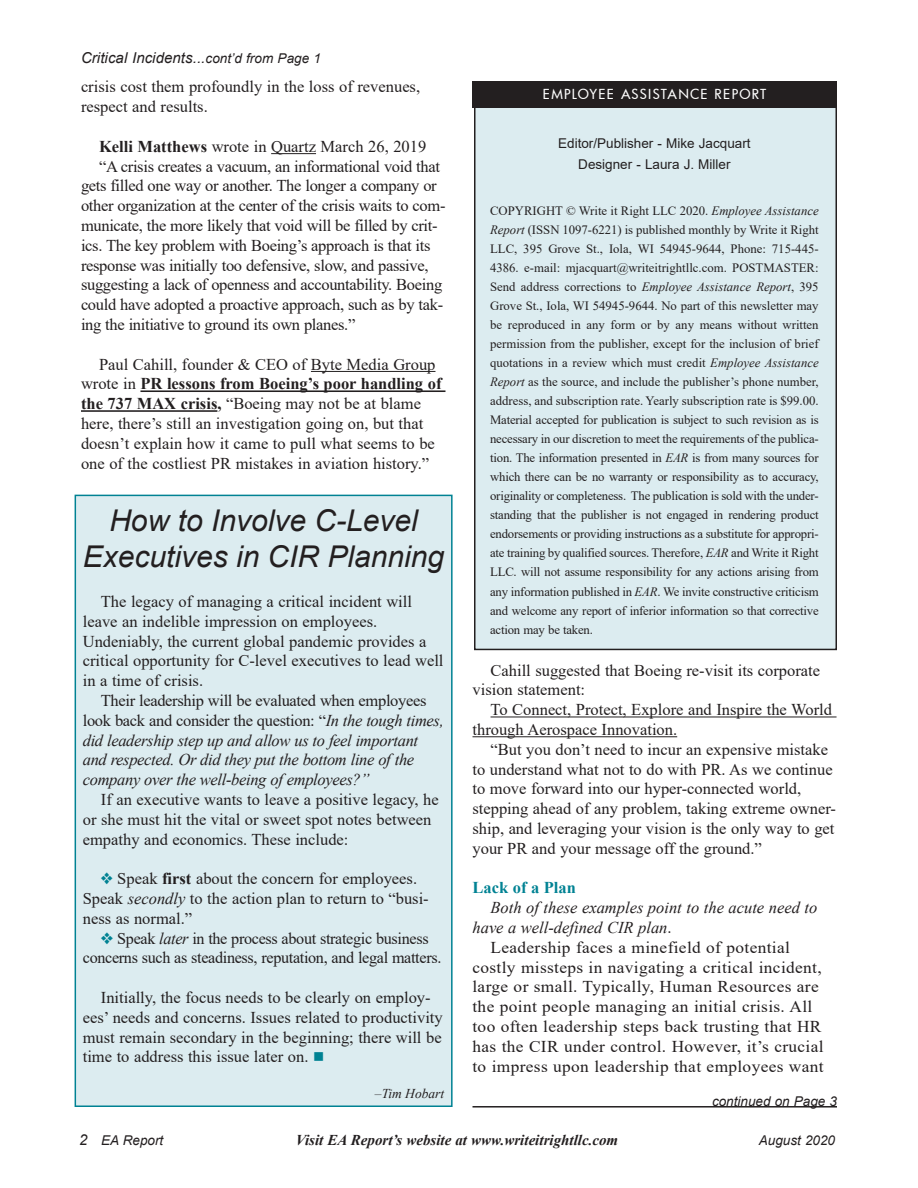
<style>
.page{position:relative;width:918px;height:1188px;background:#fff}
.page>*{position:absolute;margin:0;border:0;box-sizing:border-box;transform-origin:0 0}
.Subhead{font:italic 30px/36px "Arial";color:#231f20;text-align:center}
.Body_Copy{font:16.5px/19.8px "Times New Roman";color:#231f20}
.Body_Copy-2{font:16.5px/19.8px "Times New Roman";letter-spacing:-.02em;color:#231f20}
.Body_Copy-3{font:16.5px/19.8px "Times New Roman";letter-spacing:.02em;color:#231f20;scale:1.05 1}
.Body_Copy-4{font:italic 16.5px/19.8px "Times New Roman";letter-spacing:-.02em;color:#231f20}
.Body_Copy-5{font:italic 16.5px/19.8px "Times New Roman";color:#231f20}
.Body_Heading{font:700 16.5px "Times New Roman";color:#008293}
.t1{font:italic 700 15px "Times New Roman";color:#231f20}
.Body_Copy-6{font:italic 15px "Arial";letter-spacing:.005em;color:#231f20}
.t2{font:13.5px "Arial";color:#231f20}
.t3{font:italic 13.5px "Arial";color:#231f20}
.t4{font:500 13.5px "Futura";letter-spacing:.095em;color:#fff}
.Source{font:italic 13.5px "Times New Roman";color:#231f20}
.t5{font:12.75px/19px "Times New Roman";letter-spacing:-.015em;color:#231f20;text-align:justify}
.s1{font-size:13.5px}
.s2{font-weight:700}
.s3{font-style:normal}
.s4{color:#008293}
.s5{font-style:italic}
.s6{font-size:15px}
</style>
<div class="page">
<hr style="left:271px;top:153px;width:45px;height:1px;background:#231f20">
<hr style="left:311px;top:371px;width:124px;height:1px;background:#231f20">
<hr style="left:140px;top:390px;width:305px;height:2px;background:#231f20">
<hr style="left:81px;top:410px;width:136px;height:2px;background:#231f20">
<hr style="left:491px;top:717px;width:346px;height:1px;background:#231f20">
<hr style="left:472px;top:736px;width:205px;height:1px;background:#231f20">
<div style="left:475px;top:106px;width:361px;height:543px;background:#dcecf0"></div>
<div style="left:474px;top:105px;width:363px;height:545px;border:2px solid #231f20"></div>
<div style="left:472px;top:81px;width:365px;height:27px;background:#231f20"></div>
<hr style="left:472px;top:1106px;width:365px;height:2px;background:#231f20">
<div style="left:75px;top:495px;width:377px;height:611px;background:#dcecf0"></div>
<div style="left:75px;top:495px;width:378px;height:612px;border:2px solid #008293"></div>
<p class="Body_Copy-6" style="left:81px;top:48px;width:242px">Critical Incidents...<span class="s1">cont’d from Page 1</span></p>
<p class="Body_Copy" style="left:81px;top:76px;width:341px">crisis cost them profoundly in the loss of revenues, respect and results.</p>
<p class="Body_Copy" style="left:99px;top:136px;width:329px"><span class="s2">Kelli Matthews</span> wrote in Quartz March 26, 2019</p>
<p class="Body_Copy-2" style="left:81px;top:156px;width:366px;text-indent:18px">“A crisis creates a vacuum, an informational void that gets filled one way or another. The longer a company or other organization at the center of the crisis waits to com&shy;municate, the more likely that void will be filled by crit&shy;ics. The key problem with Boeing’s approach is that its response was initially too defensive, slow, and passive, suggesting a lack of openness and accountability. Boeing could have adopted a proactive approach, such as by tak&shy;ing the initiative to ground its own planes.”</p>
<p class="Body_Copy" style="left:81px;top:354px;width:362px;text-indent:18px">Paul Cahill, founder &amp; CEO of Byte Media Group wrote in <span class="s2">PR lessons from Boeing’s poor handling of the 737 MAX crisis,</span> “Boeing may not be at blame here, there’s still an investigation going on, but that doesn’t explain how it came to pull what seems to be one of the costliest PR mistakes in aviation history.”</p>
<p class="Subhead" style="left:83px;top:503px;width:363px">How to Involve C-Level<br>Executives in CIR Planning</p>
<p class="Body_Copy" style="left:83px;top:591px;width:362px;text-indent:18px">The legacy of managing a critical incident will leave an indelible impression on employees.<br>Undeniably, the current global pandemic provides a critical opportunity for C-level executives to lead well in a time of crisis.</p>
<p class="Body_Copy-4" style="left:83px;top:690px;width:362px;text-indent:18px"><span class="s3">Their leadership will be evaluated when employees look back and consider the question: “</span>In the tough times, did leadership step up and allow us to feel important and respected. Or did they put the bottom line of the company over the well-being of employees?”</p>
<p class="Body_Copy" style="left:83px;top:789px;width:358px;text-indent:18px">If an executive wants to leave a positive legacy, he or she must hit the vital or sweet spot notes between empathy and economics. These include:</p>
<p class="Body_Copy" style="left:83px;top:868px;width:347px;text-indent:18px"><span class="s4">❖</span> Speak <span class="s2">first</span> about the concern for employees.<br>Speak <span class="s5">secondly</span> to the action plan to return to “busi&shy;ness as normal.”</p>
<p class="Body_Copy-2" style="left:83px;top:928px;width:360px;text-align:center"><span class="s4">❖</span> Speak <span class="s5">later</span> in the process about strategic business concerns such as steadiness, reputation, and legal matters.</p>
<p class="Body_Copy" style="left:83px;top:987px;width:361px;text-indent:18px">Initially, the focus needs to be clearly on employ&shy;ees’ needs and concerns. Issues related to productivity must remain secondary in the beginning; there will be time to address this issue later on. <span class="s4">■</span></p>
<p class="Source" style="left:375px;top:1085px;width:71px">–Tim Hobart</p>
<p class="t4" style="left:543px;top:85px;width:225px">EMPLOYEE ASSISTANCE REPORT</p>
<p class="t2" style="left:558px;top:133px;width:194px">Editor/Publisher - Mike Jacquart</p>
<p class="t2" style="left:578px;top:154px;width:154px">Designer - Laura J. Miller</p>
<p class="t5" style="left:490px;top:201px;width:330px">COPYRIGHT © Write it Right LLC 2020. <span class="s5">Employee Assistance Report</span> (ISSN 1097-6221) is published monthly by Write it Right LLC, 395 Grove St., Iola, WI 54945-9644, Phone: 715-445- 4386. e-mail: mjacquart@writeitrightllc.com. POSTMASTER:<br>Send address corrections to <span class="s5">Employee Assistance Report</span>, 395<br>Grove St., Iola, WI 54945-9644. No part of this newsletter may be reproduced in any form or by any means without written permission from the publisher, except for the inclusion of brief quotations in a review which must credit <span class="s5">Employee Assistance Report</span> as the source, and include the publisher’s phone number, address, and subscription rate. Yearly subscription rate is $99.00.<br>Material accepted for publication is subject to such revision as is necessary in our discretion to meet the requirements of the publica&shy;tion. The information presented in <span class="s5">EAR</span> is from many sources for which there can be no warranty or responsibility as to accuracy, originality or completeness. The publication is sold with the under&shy;standing that the publisher is not engaged in rendering product endorsements or providing instructions as a substitute for appropri&shy;ate training by qualified sources. Therefore, <span class="s5">EAR</span> and Write it Right LLC. will not assume responsibility for any actions arising from any information published in <span class="s5">EAR</span>. We invite constructive criticism and welcome any report of inferior information so that corrective action may be taken.</p>
<p class="Body_Copy" style="left:472px;top:660px;width:349px;text-indent:18px">Cahill suggested that Boeing re-visit its corporate vision statement:</p>
<p class="Body_Copy" style="left:472px;top:699px;width:361px;text-indent:18px">To Connect, Protect, Explore and Inspire the World through Aerospace Innovation.</p>
<p class="Body_Copy" style="left:472px;top:739px;width:365px;text-indent:18px">“But you don’t need to incur an expensive mistake to understand what not to do with PR. As we continue to move forward into our hyper-connected world, stepping ahead of any problem, taking extreme owner&shy;ship, and leveraging your vision is the only way to get your PR and your message off the ground.”</p>
<p class="Body_Heading" style="left:472px;top:876px;width:105px">Lack of a Plan</p>
<p class="Body_Copy-5" style="left:472px;top:897px;width:346px;text-indent:18px">Both of these examples point to the acute need to have a well-defined CIR plan<span class="s3">.</span></p>
<p class="Body_Copy-3" style="left:472px;top:937px;width:336px;text-indent:18px">Leadership faces a minefield of potential costly missteps in navigating a critical incident, large or small. Typically, Human Resources are the point people managing an initial crisis. All too often leadership steps back trusting that HR has the CIR under control. However, it’s crucial to impress upon leadership that employees want</p>
<p class="t3" style="left:712px;top:1093px;width:126px">continued on Page 3</p>
<p class="t3" style="left:79px;top:1131px;width:86px"><span class="s6">2</span> EA Report</p>
<p class="t1" style="left:296px;top:1129px;width:324px">Visit EA Report’s website at www.writeitrightllc.com</p>
<p class="t3" style="left:759px;top:1131px;width:78px">August 2020</p>
</div>
